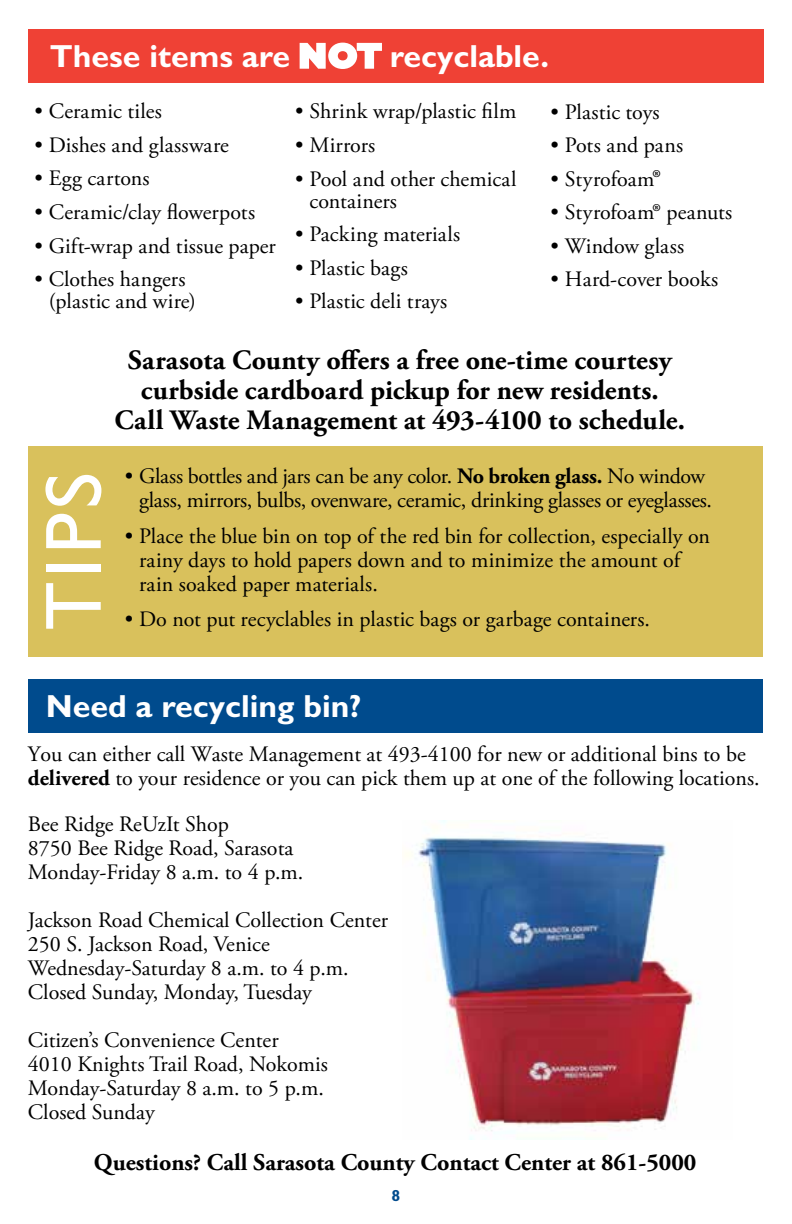
<style>
.page{position:relative;width:792px;height:1224px;background:#fff}
.page>*{position:absolute;margin:0;border:0;box-sizing:border-box;transform-origin:0 0}
.t1{font:80px "Gill Sans Std";color:#fff}
.t2{font:700 32px "Gill Sans Std";color:#fff}
.t3{font:700 28px/30px "Adobe Garamond Pro";color:#000;text-align:center}
.t4{font:700 24px "Adobe Garamond Pro";color:#000}
.t5{font:22px/24px "Adobe Garamond Pro";color:#000}
.t6{font:700 16px "Gill Sans Std";color:#004b8d}
.s1{font-size:28px}
.s2{font-weight:700}
</style>
<div class="page">
<div style="left:28px;top:679px;width:735px;height:54px;background:#004b8d"></div>
<div style="left:28px;top:29px;width:735px;height:54px;background:#ef4135"></div>
<svg style="left:299px;top:42px;width:83px;height:27px"></svg>
<img style="left:405px;top:821px;width:295px;height:319px">
<div style="left:28px;top:446px;width:734px;height:211px;background:#d9c15c"></div>
<h2 class="t2" style="left:50px;top:37px;width:501px">These items are NOT recyclable.</h2>
<p class="t5" style="left:34px;top:100px;width:129px">• Ceramic tiles</p>
<p class="t5" style="left:34px;top:134px;width:196px">• Dishes and glassware</p>
<p class="t5" style="left:34px;top:167px;width:117px">• Egg cartons</p>
<p class="t5" style="left:34px;top:201px;width:222px">• Ceramic/clay flowerpots</p>
<p class="t5" style="left:34px;top:234px;width:243px">• Gift-wrap and tissue paper</p>
<p class="t5" style="left:49px;top:269px;width:149px;line-height:22px;text-indent:-14px">• Clothes hangers (plastic and wire)</p>
<p class="t5" style="left:295px;top:100px;width:223px">• Shrink wrap/plastic film</p>
<p class="t5" style="left:295px;top:134px;width:82px">• Mirrors</p>
<p class="t5" style="left:309px;top:168px;width:209px;line-height:22px;text-indent:-14px">• Pool and other chemical containers</p>
<p class="t5" style="left:295px;top:223px;width:167px">• Packing materials</p>
<p class="t5" style="left:295px;top:256px;width:114px">• Plastic bags</p>
<p class="t5" style="left:295px;top:290px;width:154px">• Plastic deli trays</p>
<p class="t5" style="left:551px;top:100px;width:111px">• Plastic toys</p>
<p class="t5" style="left:551px;top:134px;width:134px">• Pots and pans</p>
<p class="t5" style="left:551px;top:167px;width:112px">• Styrofoam<span class="s1">®</span></p>
<p class="t5" style="left:550px;top:201px;width:183px">• Styrofoam<span class="s1">®</span> peanuts</p>
<p class="t5" style="left:551px;top:234px;width:135px">• Window glass</p>
<p class="t5" style="left:551px;top:268px;width:169px">• Hard-cover books</p>
<h1 class="t1" style="left:28px;top:630px;width:159px;rotate:-90deg">TIPS</h1>
<p class="t3" style="left:115px;top:346px;width:572px">Sarasota County offers a free one-time courtesy curbside cardboard pickup for new residents.<br>Call Waste Management at 493-4100 to schedule.</p>
<p class="t5" style="left:139px;top:465px;width:575px;text-indent:-14px">• Glass bottles and jars can be any color. <span class="s2">No broken glass.</span> No window glass, mirrors, bulbs, ovenware, ceramic, drinking glasses or eyeglasses.</p>
<p class="t5" style="left:139px;top:525px;width:572px;text-indent:-14px">• Place the blue bin on top of the red bin for collection, especially on rainy days to hold papers down and to minimize the amount of rain soaked paper materials.</p>
<p class="t5" style="left:125px;top:608px;width:527px">• Do not put recyclables in plastic bags or garbage containers.</p>
<h2 class="t2" style="left:46px;top:687px;width:317px">Need a recycling bin?</h2>
<p class="t5" style="left:28px;top:742px;width:733px">You can either call Waste Management at 493-4100 for new or additional bins to be <span class="s2">delivered</span> to your residence or you can pick them up at one of the following locations.</p>
<p class="t5" style="left:28px;top:813px;width:277px">Bee Ridge ReUzIt Shop<br>8750 Bee Ridge Road, Sarasota<br>Monday-Friday 8 a.m. to 4 p.m.</p>
<p class="t5" style="left:28px;top:909px;width:362px">Jackson Road Chemical Collection Center 250 S. Jackson Road, Venice Wednesday-Saturday 8 a.m. to 4 p.m.<br>Closed Sunday, Monday, Tuesday</p>
<p class="t5" style="left:28px;top:1029px;width:301px">Citizen’s Convenience Center<br>4010 Knights Trail Road, Nokomis<br>Monday-Saturday 8 a.m. to 5 p.m.<br>Closed Sunday</p>
<p class="t4" style="left:94px;top:1148px;width:604px">Questions? Call Sarasota County Contact Center at 861-5000</p>
<p class="t6" style="left:392px;top:1186px;width:10px">8</p>
</div>
